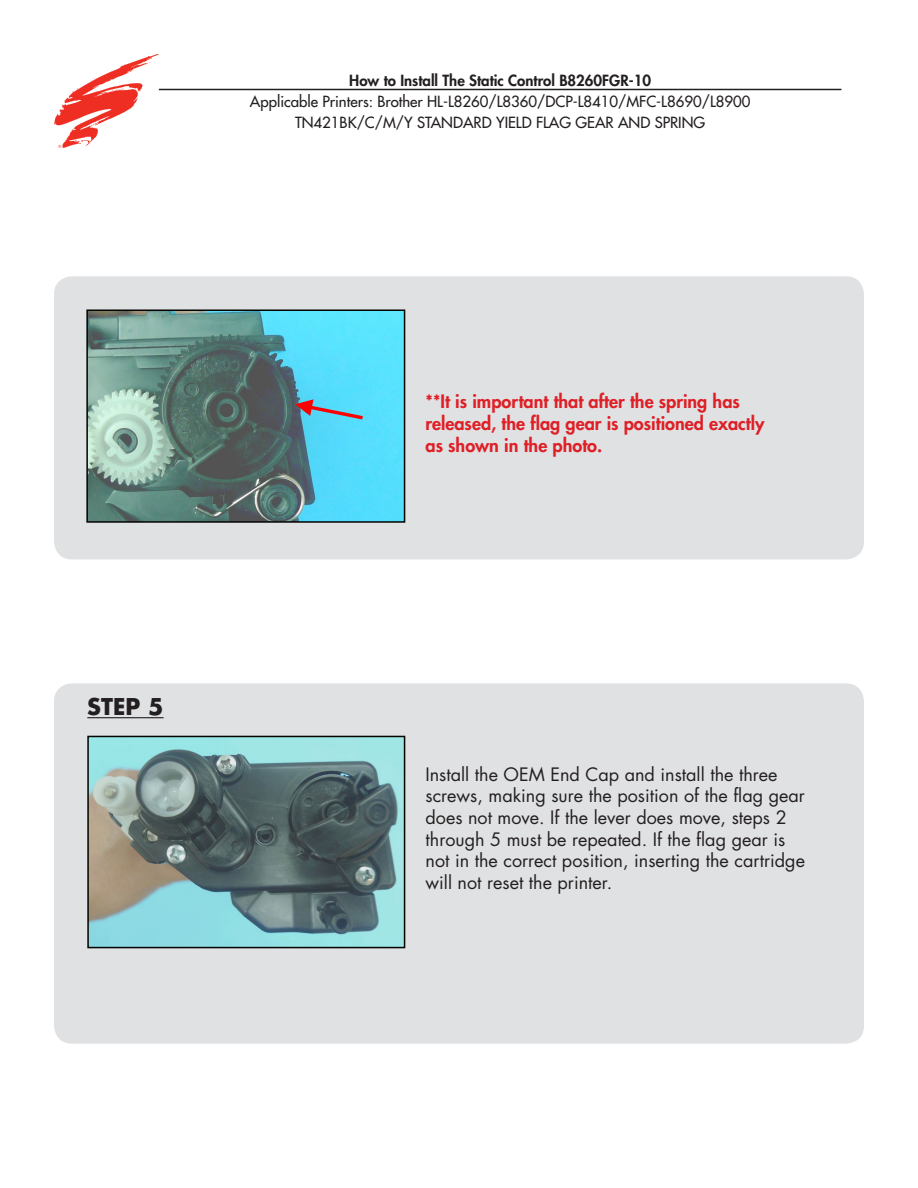
<style>
.page{position:relative;width:918px;height:1188px;background:#fff}
.page>*{position:absolute;margin:0;border:0;box-sizing:border-box;transform-origin:0 0}
.t1{font:700 22.5px "Futura";color:#231f20}
.t2{font:18px/21.6px "Futura";color:#231f20}
.t3{font:800 18px/21.6px "Futura";color:#de1f26}
.t4{font:15px "Futura";color:#231f20}
.t5{font:800 15px "Futura";color:#231f20}
</style>
<div class="page">
<div style="left:54px;top:276px;width:810px;height:283px;background:#e0e1e3;border-radius:18px"></div>
<div style="left:54px;top:683px;width:810px;height:361px;background:#e0e1e3;border-radius:18px"></div>
<img style="left:89px;top:312px;width:313px;height:208px">
<div style="left:86px;top:309px;width:319px;height:214px;border:2px solid #040503"></div>
<img style="left:90px;top:739px;width:312px;height:206px">
<div style="left:87px;top:736px;width:318px;height:212px;border:2px solid #040503"></div>
<svg style="left:54px;top:54px;width:105px;height:94px"></svg>
<hr style="left:87px;top:717px;width:77px;height:1px;background:#231f20">
<hr style="left:159px;top:89px;width:682px;height:1px;background:#231f20">
<svg style="left:295px;top:399px;width:72px;height:23px;background:#75a7c0"></svg>
<p class="t5" style="left:349px;top:71px;width:303px">How to Install The Static Control B8260FGR-10</p>
<p class="t4" style="left:250px;top:92px;width:502px">Applicable Printers: Brother HL-L8260/L8360/DCP-L8410/MFC-L8690/L8900</p>
<p class="t4" style="left:295px;top:113px;width:412px">TN421BK/C/M/Y STANDARD YIELD FLAG GEAR AND SPRING</p>
<p class="t1" style="left:87px;top:692px;width:78px">STEP 5</p>
<p class="t3" style="left:426px;top:391px;width:340px">**It is important that after the spring has released, the flag gear is positioned exactly as shown in the photo.</p>
<p class="t2" style="left:426px;top:764px;width:381px">Install the OEM End Cap and install the three screws, making sure the position of the flag gear does not move. If the lever does move, steps 2 through 5 must be repeated. If the flag gear is not in the correct position, inserting the cartridge will not reset the printer.</p>
</div>
